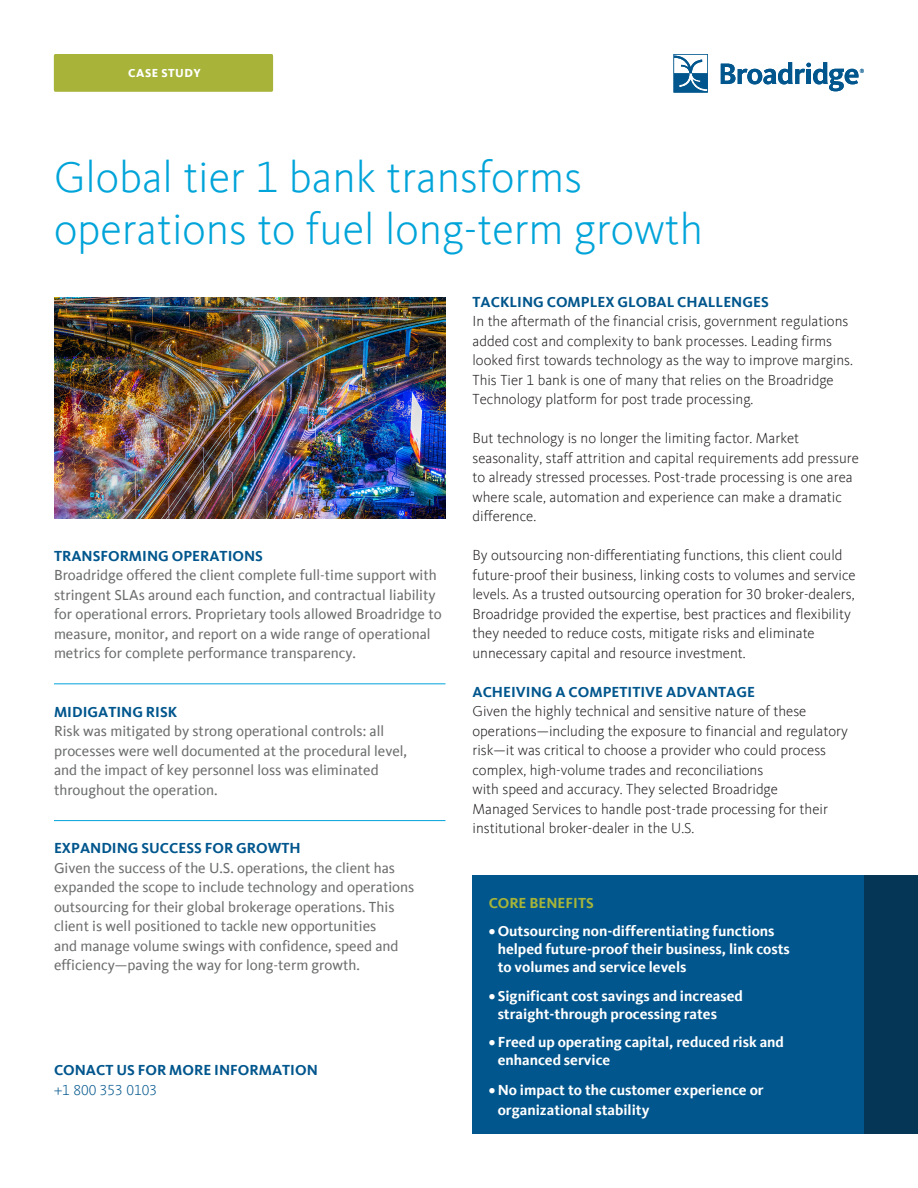
<style>
.page{position:relative;width:918px;height:1188px;background:#fff}
.page>*{position:absolute;margin:0;border:0;box-sizing:border-box;transform-origin:0 0}
.Headline{font:300 45px/52.5px "Kievit Offc";color:#00a4d9}
.Body{font:300 15px/19.5px "Kievit Offc";color:#231f20}
.Key_takeaway_body{font:15px/19.5px "Kievit Offc";color:#6c6d6d}
.t1{font:700 15px/18px "Kievit Offc";color:#fff}
.Key_takeaway_body-2{font:700 15px/19.5px "Kievit Offc";color:#00568d}
.Core_beneifts_head{font:700 15px "Kievit Offc";color:#a7b439}
.Eyebrow{font:800 12px "Kievit Offc";letter-spacing:.04em;color:#fff}
.s1{font-weight:700;color:#00568d}
.s2{font-weight:300}
</style>
<div class="page">
<svg style="left:721px;top:62px;width:143px;height:29px"></svg>
<svg style="left:674px;top:54px;width:34px;height:39px"></svg>
<div style="left:472px;top:875px;width:392px;height:258px;background:#00568d"></div>
<div style="left:864px;top:875px;width:54px;height:258px;background:#063655"></div>
<img style="left:54px;top:297px;width:392px;height:222px">
<hr style="left:54px;top:683px;width:392px;height:1px;background:#00a4d9">
<hr style="left:54px;top:820px;width:392px;height:1px;background:#00a4d9">
<div style="left:54px;top:54px;width:219px;height:38px;background:#a7b439"></div>
<p class="Eyebrow" style="left:128px;top:66px;width:74px">CASE STUDY</p>
<p class="Headline" style="left:54px;top:152px;width:650px">Global tier 1 bank transforms operations to fuel long-term growth</p>
<p class="Key_takeaway_body" style="left:54px;top:546px;width:389px"><span class="s1">TRANSFORMING OPERATIONS<br></span>Broadridge offered the client complete full-time support with stringent SLAs around each function, and contractual liability for operational errors. Proprietary tools allowed Broadridge to measure, monitor, and report on a wide range of operational metrics for complete performance transparency.</p>
<p class="Key_takeaway_body" style="left:54px;top:702px;width:355px"><span class="s1">MIDIGATING RISK<br></span>Risk was mitigated by strong operational controls: all processes were well documented at the procedural level, and the impact of key personnel loss was eliminated throughout the operation.</p>
<p class="Key_takeaway_body" style="left:54px;top:838px;width:362px"><span class="s1">EXPANDING SUCCESS FOR GROWTH<br></span>Given the success of the U.S. operations, the client has expanded the scope to include technology and operations outsourcing for their global brokerage operations. This client is well positioned to tackle new opportunities<br>and manage volume swings with confidence, speed and efficiency—paving the way for long-term growth.</p>
<p class="Key_takeaway_body-2" style="left:54px;top:1060px;width:265px">CONACT US FOR MORE INFORMATION <span class="s2">+1 800 353 0103</span></p>
<p class="Body" style="left:472px;top:293px;width:382px"><span class="s1">TACKLING COMPLEX GLOBAL CHALLENGES<br></span>In the aftermath of the financial crisis, government regulations added cost and complexity to bank processes. Leading firms looked first towards technology as the way to improve margins.<br>This Tier 1 bank is one of many that relies on the Broadridge Technology platform for post trade processing.</p>
<p class="Body" style="left:472px;top:429px;width:388px">But technology is no longer the limiting factor. Market seasonality, staff attrition and capital requirements add pressure to already stressed processes. Post-trade processing is one area where scale, automation and experience can make a dramatic difference.</p>
<p class="Body" style="left:472px;top:546px;width:385px">By outsourcing non-differentiating functions, this client could future-proof their business, linking costs to volumes and service levels. As a trusted outsourcing operation for 30 broker-dealers, Broadridge provided the expertise, best practices and flexibility they needed to reduce costs, mitigate risks and eliminate unnecessary capital and resource investment.</p>
<p class="Body" style="left:472px;top:683px;width:377px"><span class="s1">ACHEIVING A COMPETITIVE ADVANTAGE<br></span>Given the highly technical and sensitive nature of these operations—including the exposure to financial and regulatory risk—it was critical to choose a provider who could process complex, high-volume trades and reconciliations<br>with speed and accuracy. They selected Broadridge<br>Managed Services to handle post-trade processing for their institutional broker-dealer in the U.S.</p>
<p class="Core_beneifts_head" style="left:489px;top:894px;width:107px">CORE BENEFITS</p>
<p class="t1" style="left:498px;top:922px;width:294px;text-indent:-9px">• Outsourcing non-differentiating functions helped future-proof their business, link costs to volumes and service levels</p>
<p class="t1" style="left:498px;top:987px;width:247px;text-indent:-9px">• Significant cost savings and increased straight-through processing rates</p>
<p class="t1" style="left:498px;top:1033px;width:288px;text-indent:-9px">• Freed up operating capital, reduced risk and enhanced service</p>
<p class="t1" style="left:498px;top:1080px;width:268px;line-height:19.5px;text-indent:-9px">• No impact to the customer experience or organizational stability</p>
</div>
